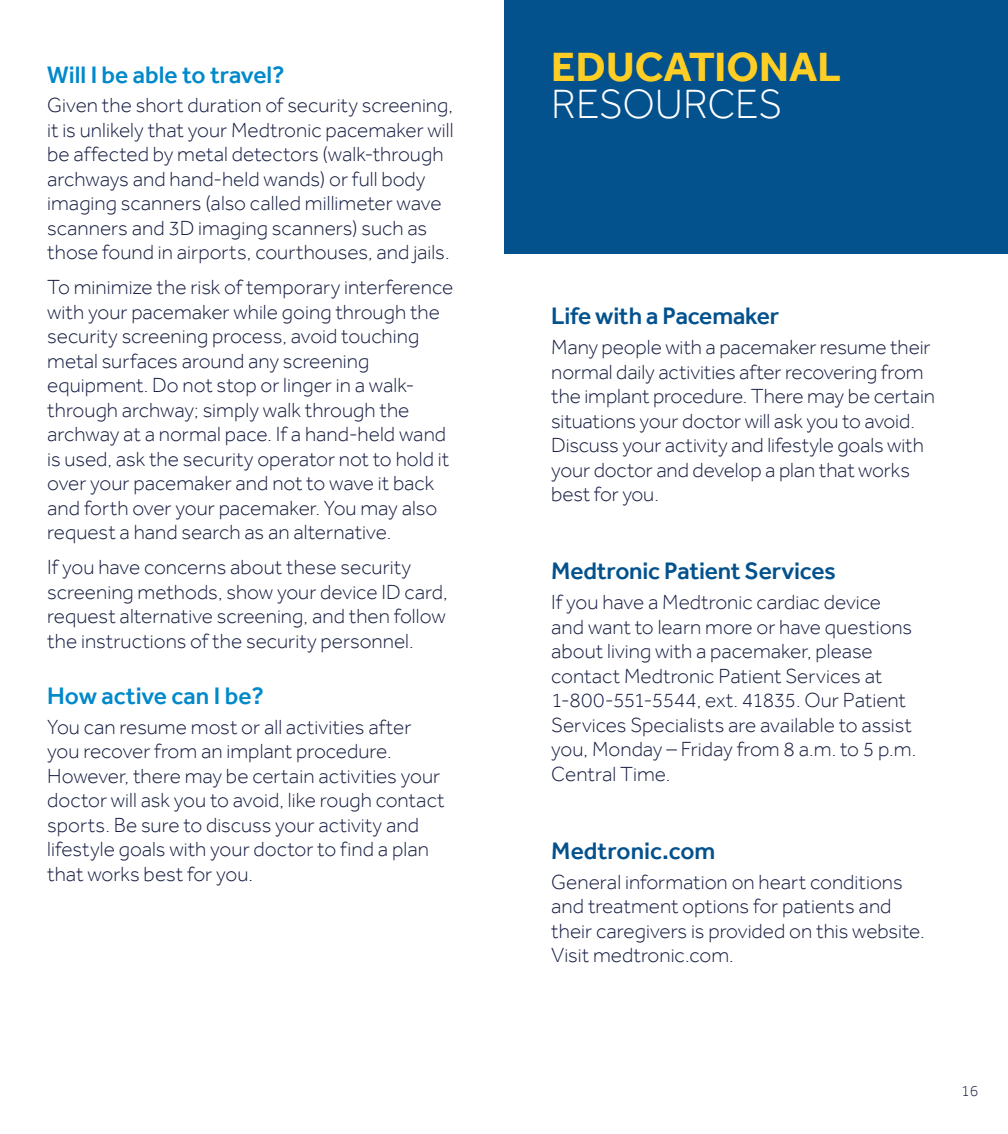
<style>
.page{position:relative;width:1008px;height:1134px;background:#fff}
.page>*{position:absolute;margin:0;border:0;box-sizing:border-box;transform-origin:0 0}
.t1{font:700 42px "Effra";color:#ffce25}
.t2{font:300 42px "Effra";letter-spacing:-.005em;color:#fff}
.t3{font:500 24.5px "Effra";letter-spacing:-.01em;color:#03518d}
.t4{font:500 24.5px "Effra";color:#0289ca}
.t5{font:300 21px/24.5px "Effra";color:#171e42}
.t6{font:300 15.75px "Effra";color:#171e42}
</style>
<div class="page">
<div style="left:504px;top:0;width:504px;height:253px;background:#03518d"></div>
<p class="t4" style="left:47px;top:60px;width:239px">Will I be able to travel?</p>
<p class="t5" style="left:47px;top:93px;width:408px">Given the short duration of security screening, it is unlikely that your Medtronic pacemaker will be affected by metal detectors (walk-through archways and hand-held wands) or full body imaging scanners (also called millimeter wave scanners and 3D imaging scanners) such as those found in airports, courthouses, and jails.</p>
<p class="t5" style="left:47px;top:275px;width:408px">To minimize the risk of temporary interference with your pacemaker while going through the security screening process, avoid touching metal surfaces around any screening equipment. Do not stop or linger in a walk&shy;through archway; simply walk through the archway at a normal pace. If a hand-held wand is used, ask the security operator not to hold it over your pacemaker and not to wave it back and forth over your pacemaker. You may also request a hand search as an alternative.</p>
<p class="t5" style="left:47px;top:555px;width:402px">If you have concerns about these security screening methods, show your device ID card, request alternative screening, and then follow the instructions of the security personnel.</p>
<p class="t4" style="left:47px;top:681px;width:218px">How active can I be?</p>
<p class="t5" style="left:47px;top:714px;width:399px">You can resume most or all activities after you recover from an implant procedure.<br>However, there may be certain activities your doctor will ask you to avoid, like rough contact sports. Be sure to discuss your activity and lifestyle goals with your doctor to find a plan that works best for you.</p>
<h1 class="t1" style="left:551px;top:41px;width:291px">EDUCATIONAL</h1>
<h1 class="t2" style="left:551px;top:80px;width:232px">RESOURCES</h1>
<p class="t3" style="left:551px;top:302px;width:230px">Life with a Pacemaker</p>
<p class="t5" style="left:551px;top:335px;width:385px">Many people with a pacemaker resume their normal daily activities after recovering from the implant procedure. There may be certain situations your doctor will ask you to avoid.<br>Discuss your activity and lifestyle goals with your doctor and develop a plan that works best for you.</p>
<p class="t3" style="left:551px;top:557px;width:286px">Medtronic Patient Services</p>
<p class="t5" style="left:551px;top:590px;width:367px">If you have a Medtronic cardiac device and want to learn more or have questions about living with a pacemaker, please contact Medtronic Patient Services at 1-800-551-5544, ext. 41835. Our Patient Services Specialists are available to assist you, Monday – Friday from 8 a.m. to 5 p.m.<br>Central Time.</p>
<p class="t3" style="left:551px;top:836px;width:166px">Medtronic.com</p>
<p class="t5" style="left:551px;top:869px;width:375px">General information on heart conditions and treatment options for patients and their caregivers is provided on this website.<br>Visit medtronic.com.</p>
<p class="t6" style="left:961px;top:1082px;width:19px">16</p>
</div>
